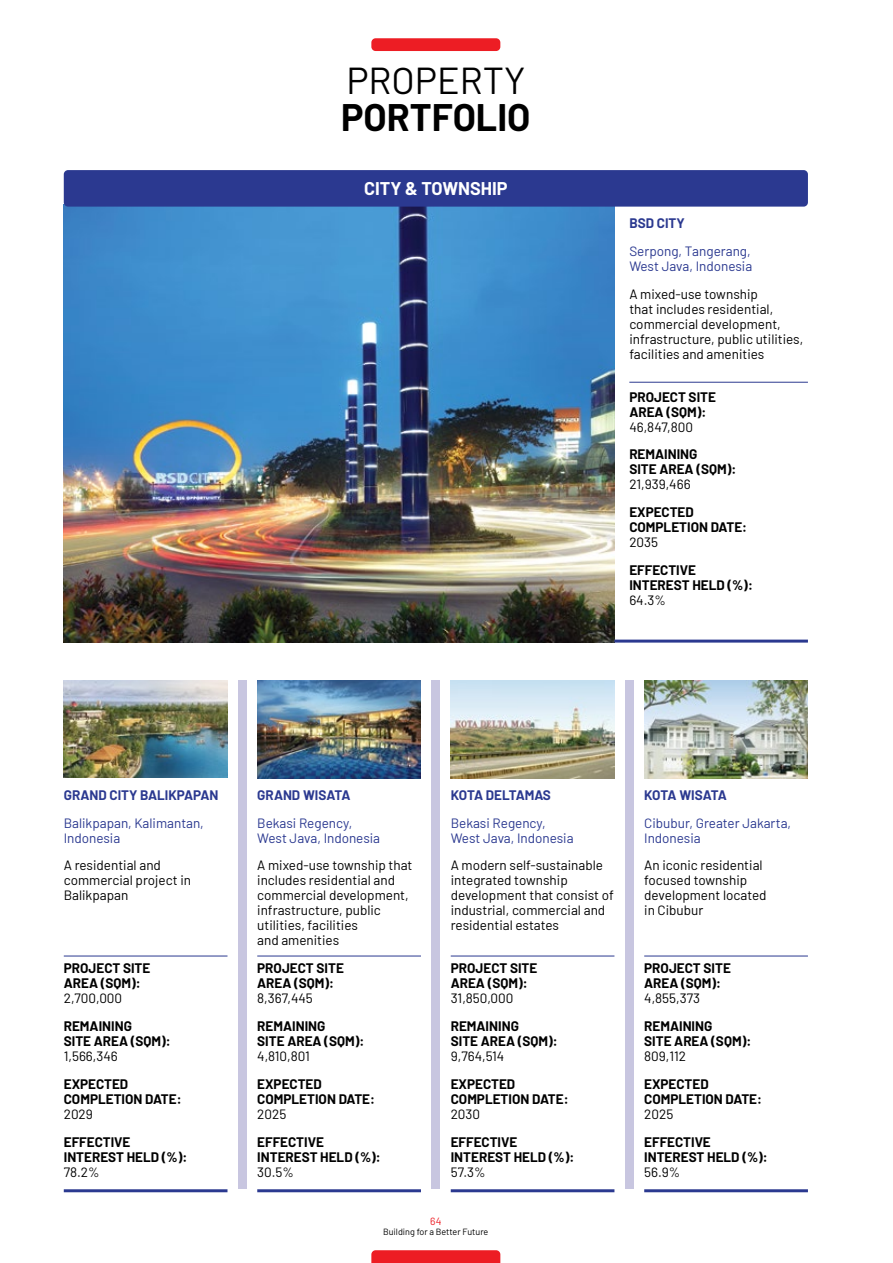
<style>
.page{position:relative;width:893px;height:1263px;background:#fff}
.page>*{position:absolute;margin:0;border:0;box-sizing:border-box;transform-origin:0 0}
.t1{font:700 37.5px "Barlow";color:#000}
.t2{font:37.5px "Barlow";color:#000}
.t3{font:700 18px "Barlow";color:#fff}
.t4{font:13.5px/15px "Barlow";color:#000}
.t5{font:700 13.5px/15px "Barlow";color:#000}
.t6{font:13.5px/15px "Barlow";color:#2b3990}
.t7{font:700 13.5px "Barlow";color:#2b3990}
.t8{font:700 13.5px "Barlow";letter-spacing:-.02em;color:#2b3990}
.t9{font:10.5px "Barlow";color:#ed1d24}
.t10{font:9px "Barlow";color:#000}
</style>
<div class="page">
<img style="left:64px;top:205px;width:550px;height:438px">
<hr style="left:629px;top:382px;width:179px;height:1px;background:#2b3990">
<hr style="left:614px;top:640px;width:194px;height:3px;background:#2b3990">
<img style="left:644px;top:680px;width:164px;height:98px">
<hr style="left:644px;top:956px;width:164px;height:1px;background:#2b3990">
<hr style="left:644px;top:1189px;width:164px;height:3px;background:#2b3990">
<img style="left:451px;top:680px;width:163px;height:98px">
<hr style="left:451px;top:956px;width:163px;height:1px;background:#2b3990">
<hr style="left:451px;top:1189px;width:163px;height:3px;background:#2b3990">
<img style="left:257px;top:680px;width:164px;height:98px">
<hr style="left:257px;top:956px;width:164px;height:1px;background:#2b3990">
<hr style="left:257px;top:1189px;width:164px;height:3px;background:#2b3990">
<img style="left:64px;top:680px;width:163px;height:98px">
<hr style="left:64px;top:956px;width:163px;height:1px;background:#2b3990">
<hr style="left:64px;top:1189px;width:163px;height:3px;background:#2b3990">
<div style="left:64px;top:170px;width:744px;height:37px;background:#2b3990;border-radius:4px"></div>
<div style="left:238px;top:680px;width:9px;height:509px;background:#c8c6e0"></div>
<div style="left:432px;top:680px;width:8px;height:509px;background:#c8c6e0"></div>
<div style="left:625px;top:680px;width:9px;height:509px;background:#c8c6e0"></div>
<svg style="left:371px;top:1250px;width:129px;height:13px"></svg>
<div style="left:371px;top:38px;width:129px;height:13px;background:#ed1d24;border-radius:4px"></div>
<h1 class="t2" style="left:346px;top:53px;width:180px">PROPERTY</h1>
<h1 class="t1" style="left:341px;top:90px;width:191px">PORTFOLIO</h1>
<h2 class="t3" style="left:364px;top:175px;width:145px">CITY &amp; TOWNSHIP</h2>
<p class="t7" style="left:629px;top:213px;width:57px">BSD CITY</p>
<p class="t6" style="left:629px;top:243px;width:124px">Serpong, Tangerang,<br>West Java, Indonesia</p>
<p class="t4" style="left:629px;top:285px;width:176px">A mixed-use township<br>that includes residential, commercial development, infrastructure, public utilities, facilities and amenities</p>
<p class="t5" style="left:629px;top:388px;width:88px">PROJECT SITE<br>AREA (SQM):</p>
<p class="t4" style="left:629px;top:418px;width:65px">46,847,800</p>
<p class="t5" style="left:629px;top:446px;width:109px">REMAINING<br>SITE AREA (SQM):</p>
<p class="t4" style="left:629px;top:476px;width:63px">21,939,466</p>
<p class="t5" style="left:629px;top:504px;width:119px">EXPECTED<br>COMPLETION DATE:</p>
<p class="t4" style="left:629px;top:534px;width:30px">2035</p>
<p class="t5" style="left:629px;top:561px;width:125px">EFFECTIVE<br>INTEREST HELD (%):</p>
<p class="t4" style="left:629px;top:591px;width:38px">64.3%</p>
<p class="t7" style="left:64px;top:785px;width:156px">GRAND CITY BALIKPAPAN</p>
<p class="t6" style="left:64px;top:814px;width:141px">Balikpapan, Kalimantan,<br>Indonesia</p>
<p class="t4" style="left:64px;top:857px;width:129px">A residential and commercial project in<br>Balikpapan</p>
<p class="t5" style="left:64px;top:960px;width:88px">PROJECT SITE<br>AREA (SQM):</p>
<p class="t4" style="left:64px;top:990px;width:60px">2,700,000</p>
<p class="t5" style="left:64px;top:1017px;width:109px">REMAINING<br>SITE AREA (SQM):</p>
<p class="t4" style="left:64px;top:1047px;width:56px">1,566,346</p>
<p class="t5" style="left:64px;top:1075px;width:119px">EXPECTED<br>COMPLETION DATE:</p>
<p class="t4" style="left:64px;top:1105px;width:31px">2029</p>
<p class="t5" style="left:64px;top:1133px;width:125px">EFFECTIVE<br>INTEREST HELD (%):</p>
<p class="t4" style="left:64px;top:1163px;width:37px">78.2%</p>
<p class="t7" style="left:257px;top:785px;width:95px">GRAND WISATA</p>
<p class="t6" style="left:257px;top:814px;width:124px">Bekasi Regency,<br>West Java, Indonesia</p>
<p class="t4" style="left:257px;top:857px;width:157px">A mixed-use township that includes residential and commercial development, infrastructure, public utilities, facilities<br>and amenities</p>
<p class="t5" style="left:257px;top:960px;width:88px">PROJECT SITE<br>AREA (SQM):</p>
<p class="t4" style="left:257px;top:990px;width:57px">8,367,445</p>
<p class="t5" style="left:257px;top:1017px;width:109px">REMAINING<br>SITE AREA (SQM):</p>
<p class="t4" style="left:257px;top:1047px;width:54px">4,810,801</p>
<p class="t5" style="left:257px;top:1075px;width:119px">EXPECTED<br>COMPLETION DATE:</p>
<p class="t4" style="left:257px;top:1105px;width:31px">2025</p>
<p class="t5" style="left:257px;top:1133px;width:125px">EFFECTIVE<br>INTEREST HELD (%):</p>
<p class="t4" style="left:257px;top:1163px;width:38px">30.5%</p>
<p class="t8" style="left:451px;top:785px;width:102px">KOTA DELTAMAS</p>
<p class="t6" style="left:451px;top:814px;width:124px">Bekasi Regency,<br>West Java, Indonesia</p>
<p class="t4" style="left:451px;top:857px;width:165px">A modern self-sustainable integrated township development that consist of industrial, commercial and residential estates</p>
<p class="t5" style="left:451px;top:960px;width:88px">PROJECT SITE<br>AREA (SQM):</p>
<p class="t4" style="left:451px;top:990px;width:64px">31,850,000</p>
<p class="t5" style="left:451px;top:1017px;width:109px">REMAINING<br>SITE AREA (SQM):</p>
<p class="t4" style="left:451px;top:1047px;width:55px">9,764,514</p>
<p class="t5" style="left:451px;top:1075px;width:119px">EXPECTED<br>COMPLETION DATE:</p>
<p class="t4" style="left:451px;top:1105px;width:31px">2030</p>
<p class="t5" style="left:451px;top:1133px;width:125px">EFFECTIVE<br>INTEREST HELD (%):</p>
<p class="t4" style="left:451px;top:1163px;width:36px">57.3%</p>
<p class="t9" style="left:430px;top:1213px;width:13px">64</p>
<p class="t10" style="left:383px;top:1225px;width:107px">Building for a Better Future</p>
<p class="t8" style="left:644px;top:785px;width:84px">KOTA WISATA</p>
<p class="t6" style="left:644px;top:814px;width:148px">Cibubur, Greater Jakarta,<br>Indonesia</p>
<p class="t4" style="left:644px;top:857px;width:124px">An iconic residential focused township development located in Cibubur</p>
<p class="t5" style="left:644px;top:960px;width:88px">PROJECT SITE<br>AREA (SQM):</p>
<p class="t4" style="left:644px;top:990px;width:57px">4,855,373</p>
<p class="t5" style="left:644px;top:1017px;width:109px">REMAINING<br>SITE AREA (SQM):</p>
<p class="t4" style="left:644px;top:1047px;width:43px">809,112</p>
<p class="t5" style="left:644px;top:1075px;width:119px">EXPECTED<br>COMPLETION DATE:</p>
<p class="t4" style="left:644px;top:1105px;width:31px">2025</p>
<p class="t5" style="left:644px;top:1133px;width:125px">EFFECTIVE<br>INTEREST HELD (%):</p>
<p class="t4" style="left:644px;top:1163px;width:38px">56.9%</p>
</div>
